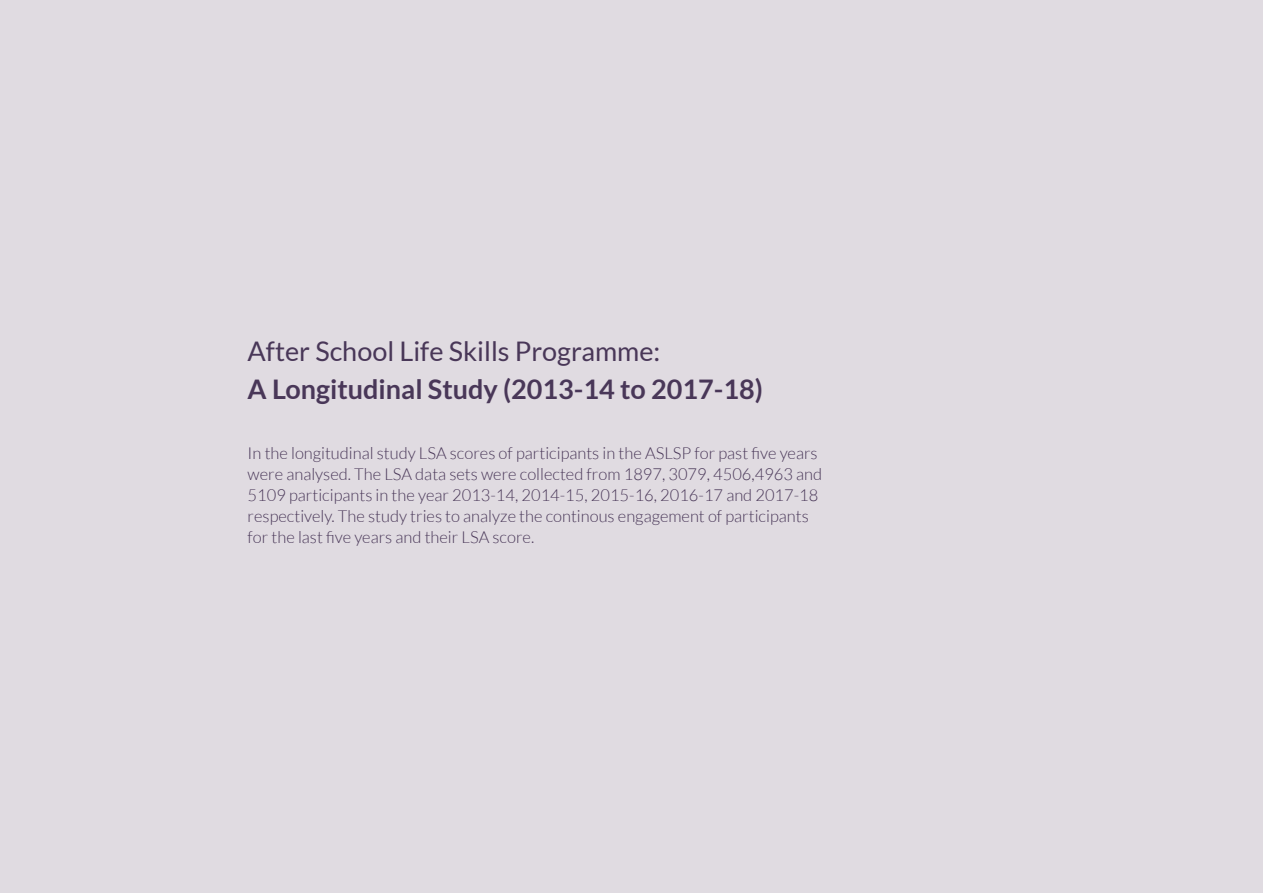
<style>
.page{position:relative;width:1263px;height:893px;background:#e0dbe1}
.page>*{position:absolute;margin:0;border:0;box-sizing:border-box;transform-origin:0 0}
.t1{font:700 27px "Lato";color:#493758}
.t2{font:27px "Lato";color:#493758}
.t3{font:300 16.5px/21px "Lato";color:#493758}
</style>
<div class="page">
<p class="t2" style="left:248px;top:336px;width:414px">After School Life Skills Programme:</p>
<p class="t1" style="left:248px;top:374px;width:517px">A Longitudinal Study (2013-14 to 2017-18)</p>
<p class="t3" style="left:248px;top:442px;width:576px">In the longitudinal study LSA scores of participants in the ASLSP for past five years were analysed. The LSA data sets were collected from 1897, 3079, 4506,4963 and 5109 participants in the year 2013-14, 2014-15, 2015-16, 2016-17 and 2017-18 respectively. The study tries to analyze the continous engagement of participants for the last five years and their LSA score.</p>
</div>
